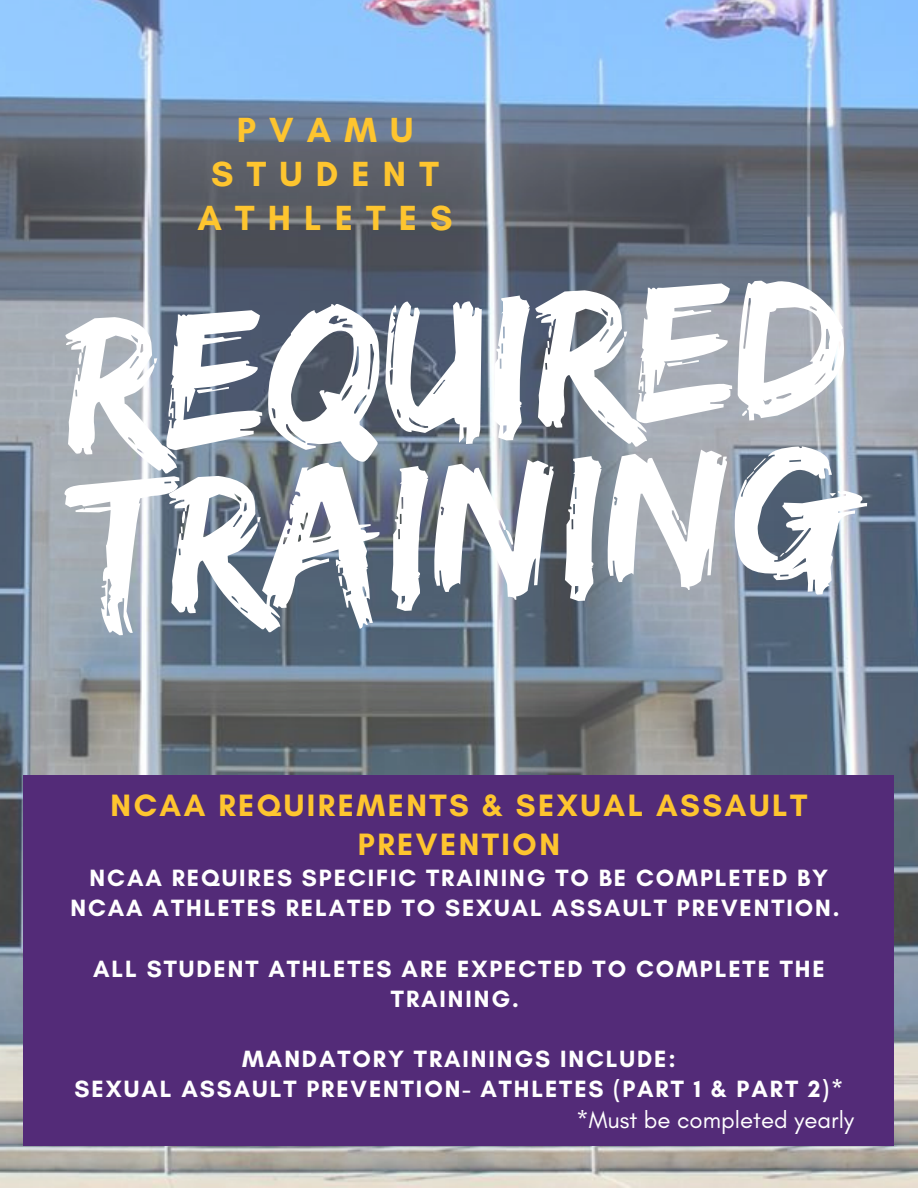
<style>
.page{position:relative;width:918px;height:1188px;background:#fff}
.page>*{position:absolute;margin:0;border:0;box-sizing:border-box;transform-origin:0 0}
.t1{font:201.6px/164.6px "Edo";color:#fff}
.t2{font:700 35.55px/43.8px "Glacial Indifference";letter-spacing:.37em;color:#fec52f;text-align:center}
.t3{font:700 31.5px/38.5px "Glacial Indifference";letter-spacing:.08em;color:#fec52f;text-align:center}
.t4{font:700 24px/30px "Glacial Indifference";letter-spacing:.08em;color:#fff;text-align:center}
.t5{font:24px "Glacial Indifference";color:#fff}
</style>
<div class="page">
<img style="left:0;top:0;width:918px;height:1188px">
<div style="left:24px;top:775px;width:870px;height:371px;background:#532b78"></div>
<p class="t2" style="left:197px;top:108px;width:257px">PVAMU<br>STUDENT<br>ATHLETES</p>
<p class="t1" style="left:59px;top:298px;width:786px;rotate:-3deg">required training</p>
<p class="t3" style="left:111px;top:786px;width:698px">NCAA REQUIREMENTS &amp; SEXUAL ASSAULT<br>PREVENTION</p>
<p class="t4" style="left:70px;top:863px;width:771px">NCAA REQUIRES SPECIFIC TRAINING TO BE COMPLETED BY<br>NCAA ATHLETES RELATED TO SEXUAL ASSAULT PREVENTION.</p>
<p class="t4" style="left:93px;top:953px;width:733px">ALL STUDENT ATHLETES ARE EXPECTED TO COMPLETE THE<br>TRAINING.</p>
<p class="t4" style="left:242px;top:1043px;width:435px">MANDATORY TRAININGS INCLUDE:</p>
<p class="t4" style="left:75px;top:1073px;width:770px">SEXUAL ASSAULT PREVENTION- ATHLETES (PART 1 &amp; PART 2)*</p>
<p class="t5" style="left:576px;top:1106px;width:280px">*Must be completed yearly</p>
</div>
